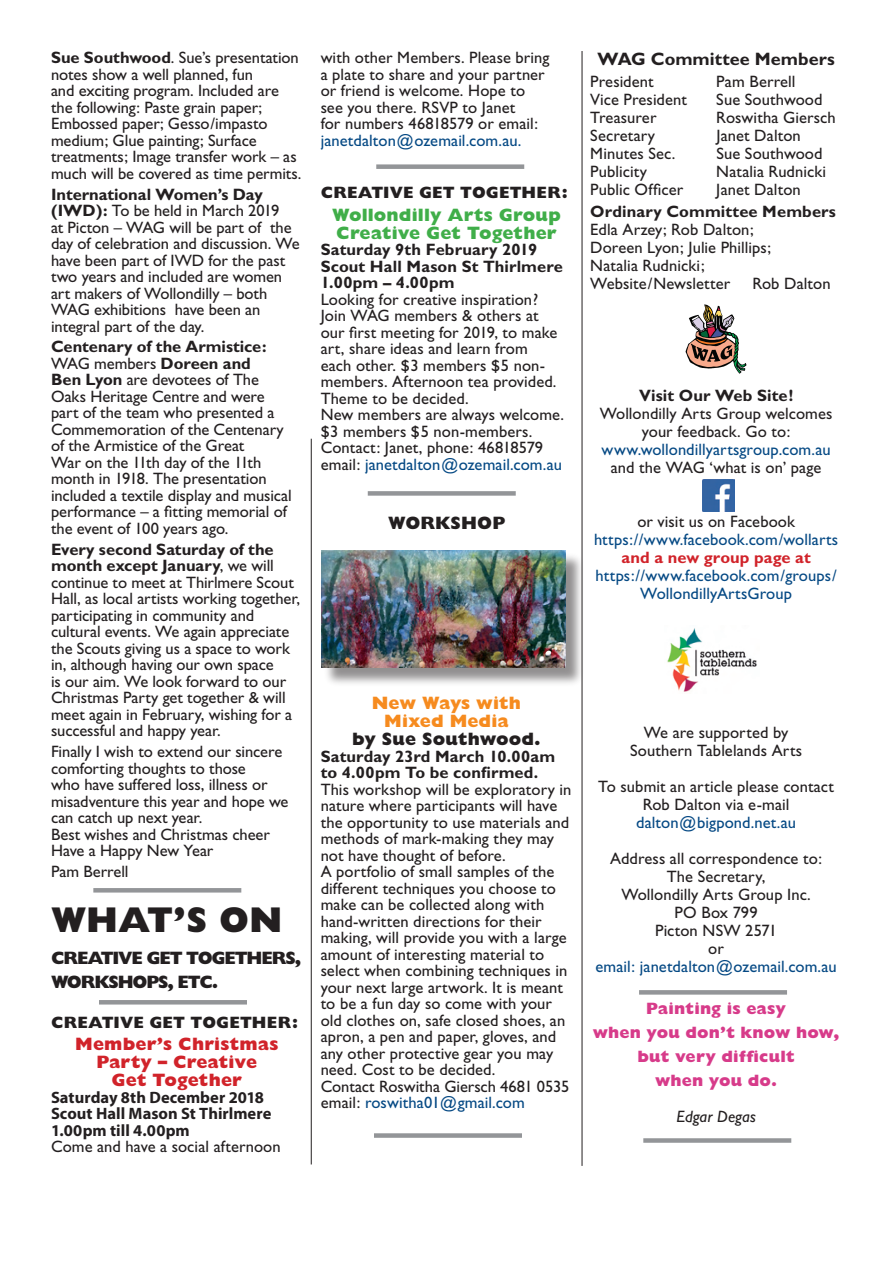
<style>
.page{position:relative;width:893px;height:1263px;background:#fff}
.page>*{position:absolute;margin:0;border:0;box-sizing:border-box;transform-origin:0 0}
.t1{font:800 36px "Gill Sans";color:#231f20}
.t2{font:800 18px/18px "Gill Sans";letter-spacing:.01em;color:#d1232a;text-align:center}
.t3{font:800 18px/18px "Gill Sans";letter-spacing:.005em;color:#40ae49}
.t4{font:800 18px/24px "Gill Sans";letter-spacing:-.055em;color:#231f20}
.t5{font:800 18px/18px "Gill Sans";letter-spacing:.005em;color:#f68b1f;text-align:center}
.t6{font:700 18px "Gill Sans";letter-spacing:.005em;color:#231f20}
.t7{font:800 18px "Gill Sans";color:#231f20}
.t8{font:800 18px "Gill Sans";letter-spacing:.01em;color:#231f20}
.t9{font:16.5px/16.5px "Gill Sans";color:#231f20}
.t10{font:16.5px/18px "Gill Sans";letter-spacing:.005em;color:#054984;text-align:center}
.t11{font:700 16.5px/16.5px "Gill Sans";letter-spacing:.005em;color:#231f20}
.t12{font:700 16.5px/16.5px "Myriad Pro";color:#231f20}
.t13{font:800 16.5px/24px "Gill Sans";letter-spacing:.015em;color:#d73b8a;text-align:center}
.t14{font:800 16.5px "Gill Sans";letter-spacing:.01em;color:#231f20}
.t15{font:700 16.5px "Gill Sans";letter-spacing:.005em;color:#d1232a}
.t16{font:italic 16.5px "Gill Sans";color:#231f20}
.s1{font-weight:700}
.s2{color:#054984}
</style>
<div class="page">
<hr style="left:582px;top:51px;width:1px;height:1115px;background:#231f20">
<hr style="left:311px;top:439px;width:1px;height:725px;background:#231f20">
<svg style="left:702px;top:480px;width:33px;height:32px"></svg>
<img style="left:703px;top:480px;width:31px;height:31px">
<svg style="left:685px;top:304px;width:61px;height:70px"></svg>
<img style="left:667px;top:628px;width:90px;height:64px">
<div style="left:376px;top:164px;width:148px;height:5px;background:#939598"></div>
<svg style="left:639px;top:990px;width:148px;height:4px"></svg>
<hr style="left:93px;top:888px;width:148px;height:4px;background:#939598">
<div style="left:374px;top:1133px;width:148px;height:5px;background:#939598"></div>
<hr style="left:99px;top:1000px;width:148px;height:4px;background:#939598">
<div style="left:643px;top:1138px;width:148px;height:5px;background:#939598"></div>
<div style="left:368px;top:491px;width:148px;height:5px;background:#939598"></div>
<div style="left:322px;top:551px;width:264px;height:136px;background:#231f20;opacity:.5"></div>
<img style="left:322px;top:551px;width:243px;height:117px">
<p class="t9" style="left:51px;top:50px;width:252px"><span class="s1">Sue Southwood</span>. Sue’s presentation notes show a well planned, fun<br>and exciting program. Included are the following: Paste grain paper; Embossed paper; Gesso/impasto medium; Glue painting; Surface treatments; Image transfer work – as much will be covered as time permits.</p>
<p class="t9" style="left:51px;top:186px;width:250px"><span class="s1">International Women’s Day (IWD):</span> To be held in March 2019<br>at Picton – WAG will be part of the day of celebration and discussion. We have been part of IWD for the past two years and included are women art makers of Wollondilly – both<br>WAG exhibitions have been an integral part of the day.</p>
<p class="t9" style="left:51px;top:339px;width:242px"><span class="s1">Centenary of the Armistice:<br></span>WAG members <span class="s1">Doreen and<br>Ben Lyon</span> are devotees of The<br>Oaks Heritage Centre and were part of the team who presented a<br>Commemoration of the Centenary of the Armistice of the Great<br>War on the 11th day of the 11th month in 1918. The presentation included a textile display and musical performance – a fitting memorial of the event of 100 years ago.</p>
<p class="t9" style="left:51px;top:541px;width:251px"><span class="s1">Every second Saturday of the month except January</span>, we will continue to meet at Thirlmere Scout Hall, as local artists working together, participating in community and cultural events. We again appreciate the Scouts giving us a space to work in, although having our own space<br>is our aim. We look forward to our Christmas Party get together &amp; will meet again in February, wishing for a successful and happy year.</p>
<p class="t9" style="left:51px;top:743px;width:239px">Finally I wish to extend our sincere comforting thoughts to those<br>who have suffered loss, illness or misadventure this year and hope we can catch up next year.<br>Best wishes and Christmas cheer<br>Have a Happy New Year</p>
<p class="t9" style="left:51px;top:863px;width:79px">Pam Berrell</p>
<h1 class="t1" style="left:51px;top:898px;width:233px">WHAT’S ON</h1>
<p class="t4" style="left:51px;top:946px;width:252px">CREATIVE GET TOGETHERS,<br>WORKSHOPS, ETC.</p>
<p class="t14" style="left:51px;top:1013px;width:249px">CREATIVE GET TOGETHER:</p>
<p class="t2" style="left:75px;top:1035px;width:205px">Member’s Christmas<br>Party – Creative<br>Get Together</p>
<p class="t12" style="left:51px;top:1089px;width:222px">Saturday 8th December 2018<br>Scout Hall Mason St Thirlmere<br>1.00pm till 4.00pm</p>
<p class="t9" style="left:51px;top:1138px;width:231px">Come and have a social afternoon</p>
<p class="t9" style="left:321px;top:50px;width:230px">with other Members. Please bring a plate to share and your partner or friend is welcome. Hope to see you there. RSVP to Janet<br>for numbers 46818579 or email:</p>
<p class="t10" style="left:321px;top:131px;width:202px">janetdalton@ozemail.com.au.</p>
<p class="t14" style="left:321px;top:183px;width:249px">CREATIVE GET TOGETHER:</p>
<p class="t3" style="left:332px;top:206px;width:230px">Wollondilly Arts Group<br>Creative Get Together</p>
<p class="t11" style="left:321px;top:241px;width:244px">Saturday 9th February 2019<br>Scout Hall Mason St Thirlmere<br>1.00pm – 4.00pm</p>
<p class="t9" style="left:321px;top:291px;width:245px">Looking for creative inspiration?<br>Join WAG members &amp; others at our first meeting for 2019, to make art, share ideas and learn from<br>each other. $3 members $5 non&shy;members. Afternoon tea provided.<br>Theme to be decided.<br>New members are always welcome. $3 members $5 non-members.<br>Contact: Janet, phone: 46818579 email: <span class="s2">janetdalton@ozemail.com.au</span></p>
<p class="t8" style="left:388px;top:513px;width:118px">WORKSHOP</p>
<p class="t5" style="left:372px;top:694px;width:151px">New Ways with<br>Mixed Media</p>
<p class="t7" style="left:352px;top:729px;width:190px">by Sue Southwood.</p>
<p class="t11" style="left:321px;top:748px;width:236px">Saturday 23rd March 10.00am to 4.00pm To be confirmed.</p>
<p class="t9" style="left:321px;top:781px;width:252px">This workshop will be exploratory in nature where participants will have the opportunity to use materials and methods of mark-making they may not have thought of before.<br>A portfolio of small samples of the different techniques you choose to make can be collected along with hand-written directions for their making, will provide you with a large amount of interesting material to select when combining techniques in your next large artwork. It is meant to be a fun day so come with your old clothes on, safe closed shoes, an apron, a pen and paper, gloves, and any other protective gear you may need. Cost to be decided.<br>Contact Roswitha Giersch 4681 0535 email: <span class="s2">roswitha01@gmail.com</span></p>
<p class="t6" style="left:598px;top:48px;width:239px">WAG Committee Members</p>
<p class="t9" style="left:590px;top:73px;width:65px">President</p>
<p class="t9" style="left:716px;top:73px;width:81px">Pam Berrell</p>
<p class="t9" style="left:590px;top:91px;width:98px">Vice President</p>
<p class="t9" style="left:716px;top:91px;width:108px">Sue Southwood</p>
<p class="t9" style="left:590px;top:109px;width:68px">Treasurer</p>
<p class="t9" style="left:716px;top:109px;width:121px">Roswitha Giersch</p>
<p class="t9" style="left:590px;top:127px;width:66px">Secretary</p>
<p class="t9" style="left:716px;top:127px;width:86px">Janet Dalton</p>
<p class="t9" style="left:590px;top:145px;width:86px">Minutes Sec.</p>
<p class="t9" style="left:716px;top:145px;width:108px">Sue Southwood</p>
<p class="t9" style="left:590px;top:163px;width:58px">Publicity</p>
<p class="t9" style="left:716px;top:163px;width:111px">Natalia Rudnicki</p>
<p class="t9" style="left:590px;top:181px;width:94px">Public Officer</p>
<p class="t9" style="left:716px;top:181px;width:86px">Janet Dalton</p>
<p class="t11" style="left:590px;top:203px;width:247px">Ordinary Committee Members</p>
<p class="t9" style="left:590px;top:221px;width:182px;line-height:18px">Edla Arzey; Rob Dalton;<br>Doreen Lyon; Julie Phillips;<br>Natalia Rudnicki;<br>Website/Newsletter</p>
<p class="t9" style="left:752px;top:275px;width:80px">Rob Dalton</p>
<p class="t11" style="left:639px;top:387px;width:156px">Visit Our Web Site!</p>
<p class="t9" style="left:600px;top:405px;width:234px;line-height:18px;text-align:center">Wollondilly Arts Group welcomes your feedback. Go to:</p>
<p class="t10" style="left:602px;top:441px;width:231px">www.wollondillyartsgroup.com.au</p>
<p class="t9" style="left:611px;top:460px;width:212px">and the WAG ‘what is on’ page</p>
<p class="t9" style="left:637px;top:514px;width:159px">or visit us on Facebook</p>
<p class="t10" style="left:594px;top:531px;width:246px">https://www.facebook.com/wollarts</p>
<p class="t15" style="left:621px;top:548px;width:191px">and a new group page at</p>
<p class="t10" style="left:596px;top:567px;width:242px">https://www.facebook.com/groups/<br>WollondillyArtsGroup</p>
<p class="t9" style="left:630px;top:724px;width:174px;line-height:18px;text-align:center">We are supported by<br>Southern Tablelands Arts</p>
<p class="t9" style="left:598px;top:778px;width:237px;line-height:18px;text-align:center">To submit an article please contact<br>Rob Dalton via e-mail</p>
<p class="t10" style="left:636px;top:814px;width:161px">dalton@bigpond.net.au</p>
<p class="t9" style="left:610px;top:850px;width:213px;line-height:18px;text-align:center">Address all correspondence to:<br>The Secretary,<br>Wollondilly Arts Group Inc.<br>PO Box 799<br>Picton NSW 2571<br>or</p>
<p class="t10" style="left:595px;top:958px;width:243px">email: janetdalton@ozemail.com.au</p>
<p class="t13" style="left:593px;top:997px;width:248px">Painting is easy<br>when you don’t know how, but very difficult<br>when you do.</p>
<p class="t16" style="left:676px;top:1107px;width:81px">Edgar Degas</p>
</div>
